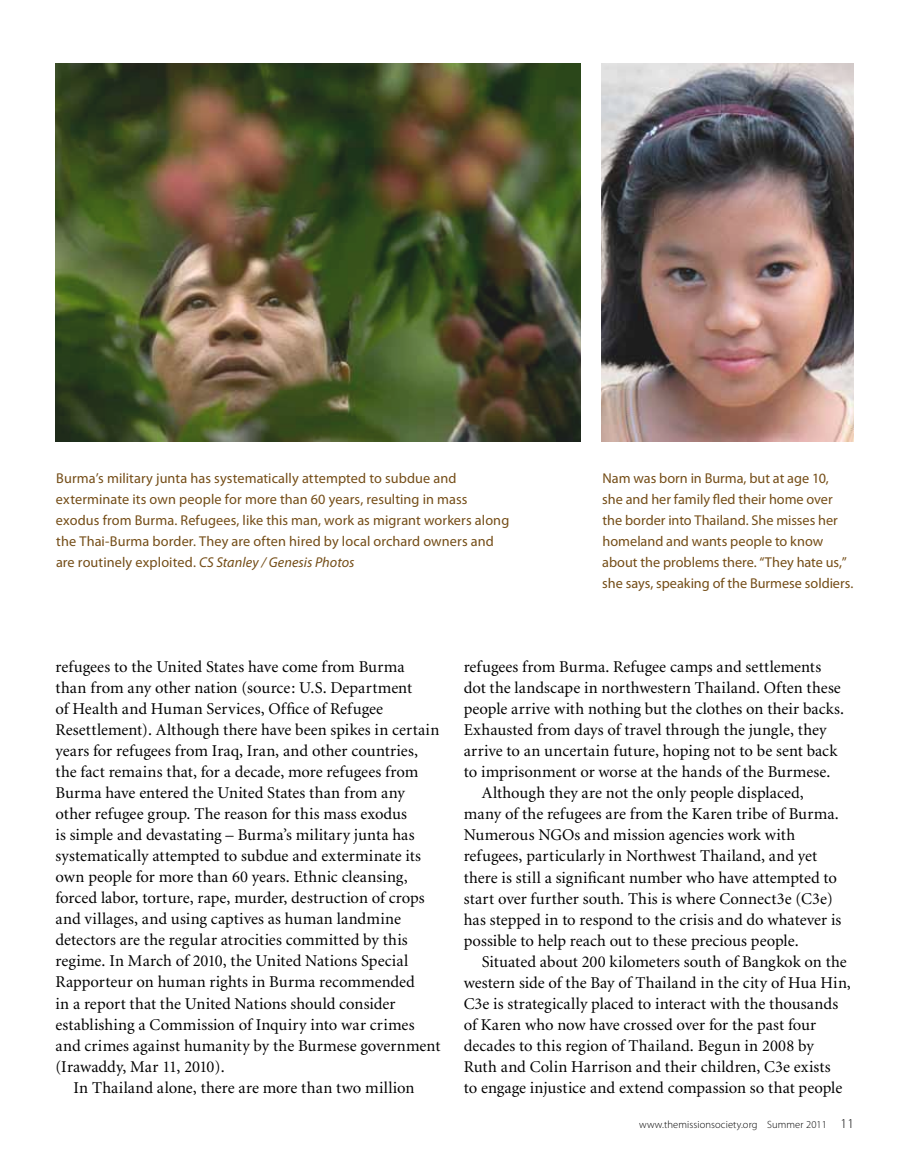
<style>
.page{position:relative;width:905px;height:1175px;background:#fff}
.page>*{position:absolute;margin:0;border:0;box-sizing:border-box;transform-origin:0 0}
.t1{font:16.5px "Minion";letter-spacing:.005em;color:#000}
.t2{font:14.25px/21px "Myriad Pro";letter-spacing:.005em;color:#744d17}
.t3{font:300 10.5px "Myriad Pro";letter-spacing:.01em;color:#000}
.s1{font-style:italic}
.s2{font-size:13.5px}
</style>
<div class="page">
<img style="left:56px;top:63px;width:524px;height:378px">
<img style="left:602px;top:63px;width:251px;height:378px">
<p class="t2" style="left:56px;top:467px;width:455px">Burma’s military junta has systematically attempted to subdue and exterminate its own people for more than 60 years, resulting in mass exodus from Burma. Refugees, like this man, work as migrant workers along the Thai-Burma border. They are often hired by local orchard owners and are routinely exploited. <span class="s1">CS Stanley / Genesis Photos</span></p>
<p class="t2" style="left:602px;top:468px;width:253px">Nam was born in Burma, but at age 10,<br>she and her family fled their home over the border into Thailand. She misses her homeland and wants people to know about the problems there. “They hate us,” she says, speaking of the Burmese soldiers.</p>
<p class="t1" style="left:56px;top:659px;width:350px">refugees to the United States have come from Burma</p>
<p class="t1" style="left:56px;top:680px;width:358px">than from any other nation (source: U.S. Department</p>
<p class="t1" style="left:56px;top:701px;width:329px">of Health and Human Services, Office of Refugee</p>
<p class="t1" style="left:56px;top:722px;width:385px">Resettlement). Although there have been spikes in certain</p>
<p class="t1" style="left:56px;top:743px;width:364px">years for refugees from Iraq, Iran, and other countries,</p>
<p class="t1" style="left:56px;top:764px;width:364px">the fact remains that, for a decade, more refugees from</p>
<p class="t1" style="left:56px;top:785px;width:351px">Burma have entered the United States than from any</p>
<p class="t1" style="left:56px;top:806px;width:353px">other refugee group. The reason for this mass exodus</p>
<p class="t1" style="left:56px;top:827px;width:360px">is simple and devastating – Burma’s military junta has</p>
<p class="t1" style="left:56px;top:848px;width:367px">systematically attempted to subdue and exterminate its</p>
<p class="t1" style="left:56px;top:869px;width:353px">own people for more than 60 years. Ethnic cleansing,</p>
<p class="t1" style="left:56px;top:890px;width:371px">forced labor, torture, rape, murder, destruction of crops</p>
<p class="t1" style="left:56px;top:911px;width:347px">and villages, and using captives as human landmine</p>
<p class="t1" style="left:56px;top:932px;width:354px">detectors are the regular atrocities committed by this</p>
<p class="t1" style="left:56px;top:953px;width:354px">regime. In March of 2010, the United Nations Special</p>
<p class="t1" style="left:56px;top:974px;width:361px">Rapporteur on human rights in Burma recommended</p>
<p class="t1" style="left:56px;top:995px;width:341px">in a report that the United Nations should consider</p>
<p class="t1" style="left:56px;top:1016px;width:360px">establishing a Commission of Inquiry into war crimes</p>
<p class="t1" style="left:56px;top:1037px;width:386px">and crimes against humanity by the Burmese government</p>
<p class="t1" style="left:56px;top:1058px;width:171px">(Irawaddy, Mar 11, 2010).</p>
<p class="t1" style="left:74px;top:1079px;width:342px">In Thailand alone, there are more than two million</p>
<p class="t1" style="left:463px;top:659px;width:359px">refugees from Burma. Refugee camps and settlements</p>
<p class="t1" style="left:463px;top:680px;width:378px">dot the landscape in northwestern Thailand. Often these</p>
<p class="t1" style="left:463px;top:701px;width:382px">people arrive with nothing but the clothes on their backs.</p>
<p class="t1" style="left:463px;top:722px;width:364px">Exhausted from days of travel through the jungle, they</p>
<p class="t1" style="left:463px;top:743px;width:375px">arrive to an uncertain future, hoping not to be sent back</p>
<p class="t1" style="left:463px;top:764px;width:368px">to imprisonment or worse at the hands of the Burmese.</p>
<p class="t1" style="left:481px;top:785px;width:323px">Although they are not the only people displaced,</p>
<p class="t1" style="left:463px;top:806px;width:376px">many of the refugees are from the Karen tribe of Burma.</p>
<p class="t1" style="left:463px;top:827px;width:333px">Numerous NGOs and mission agencies work with</p>
<p class="t1" style="left:463px;top:848px;width:355px">refugees, particularly in Northwest Thailand, and yet</p>
<p class="t1" style="left:463px;top:869px;width:375px">there is still a significant number who have attempted to</p>
<p class="t1" style="left:463px;top:890px;width:370px">start over further south. This is where Connect3e (C3e)</p>
<p class="t1" style="left:463px;top:911px;width:379px">has stepped in to respond to the crisis and do whatever is</p>
<p class="t1" style="left:463px;top:932px;width:336px">possible to help reach out to these precious people.</p>
<p class="t1" style="left:481px;top:953px;width:366px">Situated about 200 kilometers south of Bangkok on the</p>
<p class="t1" style="left:463px;top:974px;width:388px">western side of the Bay of Thailand in the city of Hua Hin,</p>
<p class="t1" style="left:463px;top:995px;width:376px">C3e is strategically placed to interact with the thousands</p>
<p class="t1" style="left:463px;top:1016px;width:354px">of Karen who now have crossed over for the past four</p>
<p class="t1" style="left:463px;top:1037px;width:351px">decades to this region of Thailand. Begun in 2008 by</p>
<p class="t1" style="left:463px;top:1058px;width:368px">Ruth and Colin Harrison and their children, C3e exists</p>
<p class="t1" style="left:463px;top:1079px;width:380px">to engage injustice and extend compassion so that people</p>
<p class="t3" style="left:639px;top:1118px;width:216px">www.themissionsociety.org Summer 2011 <span class="s2">11</span></p>
</div>
